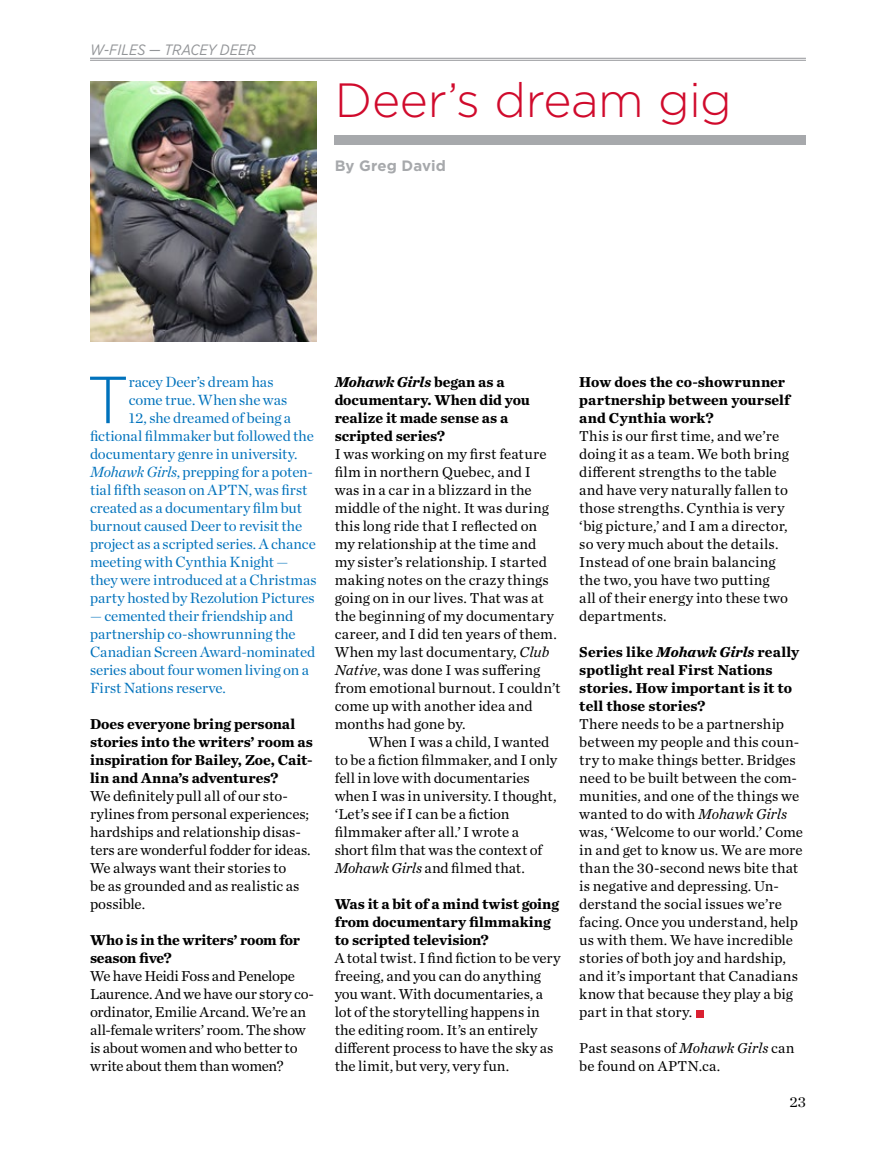
<style>
.page{position:relative;width:878px;height:1175px;background:#fff}
.page>*{position:absolute;margin:0;border:0;box-sizing:border-box;transform-origin:0 0}
.t1{font:300 66.45px "Gotham";color:#0072bc}
.t2{font:300 48px "Gotham";letter-spacing:-.01em;color:#d00a2c}
.t3{font:15px/18px "Chronicle Text G1";color:#000}
.t4{font:15px/18px "Chronicle Deck";letter-spacing:-.005em;color:#0072bc}
.t5{font:700 15px/18px "Chronicle Text G1";letter-spacing:-.005em;color:#000}
.t6{font:italic 15px "Gotham Narrow";color:#939598}
.t7{font:700 15px "Gotham";letter-spacing:.005em;color:#a7a9ac}
.t8{font:15px "Chronicle Deck";color:#000}
.s1{font-style:italic}
</style>
<div class="page">
<div style="left:334px;top:135px;width:472px;height:9px;background:#a7a9ac"></div>
<img style="left:90px;top:81px;width:226px;height:261px">
<hr style="left:90px;top:58px;width:716px;height:1px;background:#939598">
<hr style="left:90px;top:60px;width:716px;height:1px;background:#939598">
<div style="left:696px;top:1010px;width:7px;height:7px;background:#da2032"></div>
<p class="t6" style="left:90px;top:40px;width:167px">W-FILES — TRACEY DEER</p>
<h2 class="t2" style="left:334px;top:74px;width:399px">Deer’s dream gig</h2>
<p class="t7" style="left:334px;top:157px;width:113px">By Greg David</p>
<h1 class="t1" style="left:86px;top:363px;width:45px">T</h1>
<p class="t4" style="left:129px;top:372px;width:146px">racey Deer’s dream has</p>
<p class="t4" style="left:129px;top:390px;width:160px">come true. When she was</p>
<p class="t4" style="left:129px;top:408px;width:164px">12, she dreamed of being a</p>
<p class="t4" style="left:90px;top:426px;width:225px">fictional filmmaker but followed the</p>
<p class="t4" style="left:90px;top:444px;width:209px">documentary genre in university.</p>
<p class="t4" style="left:90px;top:462px;width:224px"><span class="s1">Mohawk Girls</span>, prepping for a poten-</p>
<p class="t4" style="left:90px;top:480px;width:219px">tial fifth season on APTN, was first</p>
<p class="t4" style="left:90px;top:498px;width:213px">created as a documentary film but</p>
<p class="t4" style="left:90px;top:516px;width:214px">burnout caused Deer to revisit the</p>
<p class="t4" style="left:90px;top:534px;width:227px">project as a scripted series. A chance</p>
<p class="t4" style="left:90px;top:552px;width:200px">meeting with Cynthia Knight —</p>
<p class="t4" style="left:90px;top:570px;width:228px">they were introduced at a Christmas</p>
<p class="t4" style="left:90px;top:588px;width:226px">party hosted by Rezolution Pictures</p>
<p class="t4" style="left:90px;top:606px;width:227px">— cemented their friendship and partnership co-showrunning the<br>Canadian Screen Award-nominated series about four women living on a<br>First Nations reserve.</p>
<p class="t5" style="left:90px;top:714px;width:224px">Does everyone bring personal stories into the writers’ room as inspiration for Bailey, Zoe, Cait&shy;lin and Anna’s adventures?</p>
<p class="t3" style="left:90px;top:786px;width:222px">We definitely pull all of our sto&shy;rylines from personal experiences; hardships and relationship disas&shy;ters are wonderful fodder for ideas.<br>We always want their stories to<br>be as grounded and as realistic as possible.</p>
<p class="t5" style="left:90px;top:930px;width:211px">Who is in the writers’ room for season five?</p>
<p class="t3" style="left:90px;top:966px;width:225px">We have Heidi Foss and Penelope<br>Laurence. And we have our story co&shy;ordinator, Emilie Arcand. We’re an all-female writers’ room. The show is about women and who better to write about them than women?</p>
<p class="t5" style="left:334px;top:372px;width:197px"><span class="s1">Mohawk Girls</span> began as a documentary. When did you realize it made sense as a scripted series?</p>
<p class="t3" style="left:334px;top:444px;width:227px">I was working on my first feature film in northern Quebec, and I<br>was in a car in a blizzard in the middle of the night. It was during this long ride that I reflected on my relationship at the time and<br>my sister’s relationship. I started making notes on the crazy things going on in our lives. That was at the beginning of my documentary career, and I did ten years of them.<br>When my last documentary, <span class="s1">Club<br>Native</span>, was done I was suffering from emotional burnout. I couldn’t come up with another idea and months had gone by.</p>
<p class="t3" style="left:334px;top:732px;width:224px;text-indent:34px">When I was a child, I wanted to be a fiction filmmaker, and I only fell in love with documentaries when I was in university. I thought, ‘Let’s see if I can be a fiction filmmaker after all.’ I wrote a<br>short film that was the context of<br><span class="s1">Mohawk Girls</span> and filmed that.</p>
<p class="t5" style="left:334px;top:894px;width:226px">Was it a bit of a mind twist going from documentary filmmaking to scripted television?</p>
<p class="t3" style="left:334px;top:948px;width:227px">A total twist. I find fiction to be very freeing, and you can do anything you want. With documentaries, a lot of the storytelling happens in the editing room. It’s an entirely different process to have the sky as the limit, but very, very fun.</p>
<p class="t5" style="left:579px;top:372px;width:212px">How does the co-showrunner partnership between yourself and Cynthia work?</p>
<p class="t3" style="left:579px;top:426px;width:211px">This is our first time, and we’re doing it as a team. We both bring different strengths to the table and have very naturally fallen to those strengths. Cynthia is very ‘big picture,’ and I am a director, so very much about the details.<br>Instead of one brain balancing the two, you have two putting all of their energy into these two departments.</p>
<p class="t5" style="left:579px;top:642px;width:221px">Series like <span class="s1">Mohawk Girls</span> really spotlight real First Nations stories. How important is it to tell those stories?</p>
<p class="t3" style="left:579px;top:714px;width:225px">There needs to be a partnership between my people and this coun&shy;try to make things better. Bridges need to be built between the com&shy;munities, and one of the things we wanted to do with <span class="s1">Mohawk Girls </span>was, ‘Welcome to our world.’ Come in and get to know us. We are more than the 30-second news bite that is negative and depressing. Un&shy;derstand the social issues we’re facing. Once you understand, help us with them. We have incredible stories of both joy and hardship, and it’s important that Canadians know that because they play a big part in that story.</p>
<p class="t3" style="left:579px;top:1038px;width:217px">Past seasons of <span class="s1">Mohawk Girls</span> can be found on APTN.ca.</p>
<p class="t8" style="left:789px;top:1090px;width:18px">23</p>
</div>
